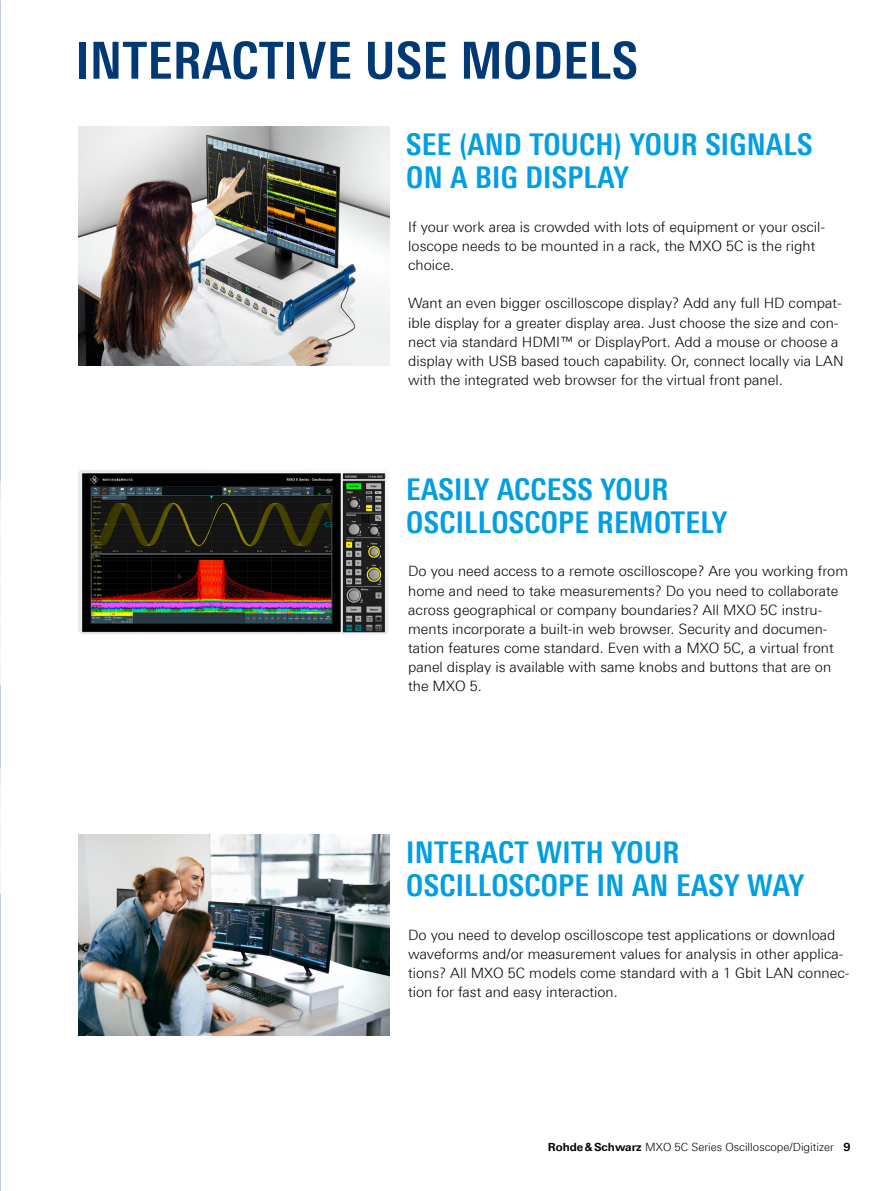
<style>
.page{position:relative;width:893px;height:1191px;background:#fff}
.page>*{position:absolute;margin:0;border:0;box-sizing:border-box;transform-origin:0 0}
.Seiten_Headline_34Pt_blau_IVZ{font:700 condensed 51px "Linotype Universfor RS";letter-spacing:.01em;color:#003973}
.Seiten_Headline_20Pt_cyan{font:700 condensed 30px/33px "Linotype Universfor RS";letter-spacing:.01em;color:#009ee3}
.Haupttext{font:300 14.25px/19.2px "Linotype Universfor RS";color:#000}
.t1{font:300 11.25px "Linotype Universfor RS";color:#000}
.s1{font-weight:700}
</style>
<div class="page">
<img style="left:79px;top:126px;width:310px;height:240px">
<img style="left:79px;top:470px;width:309px;height:164px">
<img style="left:79px;top:834px;width:310px;height:201px">
<svg style="left:0;top:480px;width:1px;height:59px"></svg>
<svg style="left:0;top:570px;width:1px;height:115px"></svg>
<svg style="left:0;top:767px;width:1px;height:76px"></svg>
<svg style="left:0;top:875px;width:1px;height:19px"></svg>
<p class="Seiten_Headline_34Pt_blau_IVZ" style="left:75px;top:30px;width:564px">INTERACTIVE USE MODELS</p>
<p class="Seiten_Headline_20Pt_cyan" style="left:406px;top:128px;width:408px">SEE (AND TOUCH) YOUR SIGNALS<br>ON A BIG DISPLAY</p>
<p class="Haupttext" style="left:408px;top:217px;width:419px">If your work area is crowded with lots of equipment or your oscil&shy;loscope needs to be mounted in a rack, the MXO 5C is the right choice.</p>
<p class="Haupttext" style="left:408px;top:293px;width:437px">Want an even bigger oscilloscope display? Add any full HD compat&shy;ible display for a greater display area. Just choose the size and con&shy;nect via standard HDMI™ or DisplayPort. Add a mouse or choose a display with USB based touch capability. Or, connect locally via LAN with the integrated web browser for the virtual front panel.</p>
<p class="Seiten_Headline_20Pt_cyan" style="left:406px;top:472px;width:322px">EASILY ACCESS YOUR<br>OSCILLOSCOPE REMOTELY</p>
<p class="Haupttext" style="left:408px;top:561px;width:441px">Do you need access to a remote oscilloscope? Are you working from home and need to take measurements? Do you need to collaborate across geographical or company boundaries? All MXO 5C instru&shy;ments incorporate a built-in web browser. Security and documen&shy;tation features come standard. Even with a MXO 5C, a virtual front panel display is available with same knobs and buttons that are on the MXO 5.</p>
<p class="Seiten_Headline_20Pt_cyan" style="left:406px;top:836px;width:400px">INTERACT WITH YOUR<br>OSCILLOSCOPE IN AN EASY WAY</p>
<p class="Haupttext" style="left:408px;top:925px;width:443px">Do you need to develop oscilloscope test applications or download waveforms and/or measurement values for analysis in other applica&shy;tions? All MXO 5C models come standard with a 1 Gbit LAN connec&shy;tion for fast and easy interaction.</p>
<p class="t1" style="left:548px;top:1140px;width:304px"><span class="s1">Rohde&amp;Schwarz</span> MXO 5C Series Oscilloscope/Digitizer <span class="s1">9</span></p>
</div>
